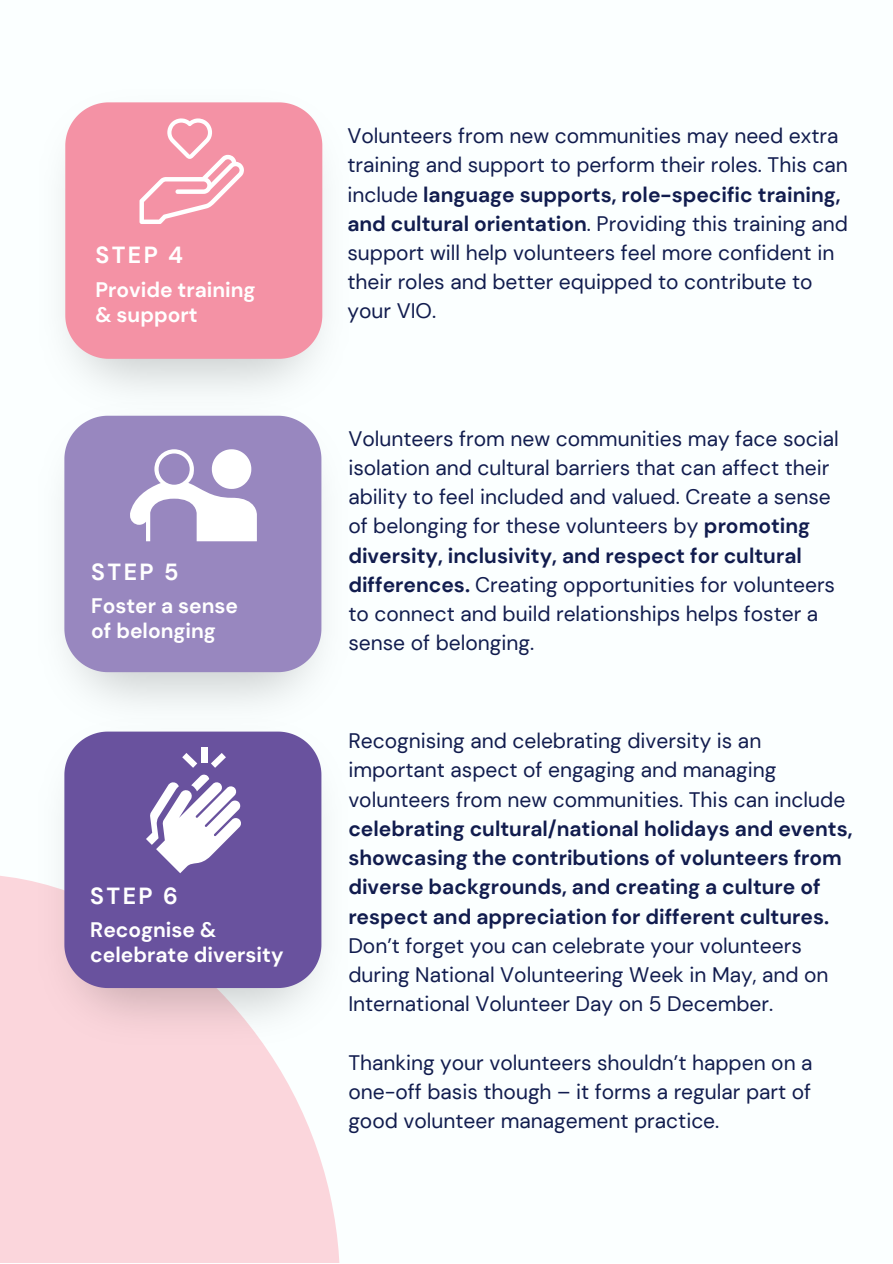
<style>
.page{position:relative;width:893px;height:1264px;background:#fff}
.page>*{position:absolute;margin:0;border:0;box-sizing:border-box;transform-origin:0 0}
.t1{font:700 23.25px "DM Sans";letter-spacing:.105em;color:#fff}
.t2{font:21px/29.2px "DM Sans";color:#111c4e}
.t3{font:700 21px/24.8px "DM Sans";color:#fff}
.s1{font-weight:700}
</style>
<div class="page">
<div style="left:0;top:0;width:892px;height:1262px;background:#fbffff"></div>
<div style="left:65px;top:102px;width:257px;height:257px;background:#f492a5"></div>
<div style="left:64px;top:416px;width:257px;height:256px;background:#9887bf"></div>
<svg style="left:0;top:876px;width:340px;height:386px;fill:#fbd6dc"></svg>
<img style="left:38px;top:769px;width:302px;height:275px">
<div style="left:64px;top:731px;width:257px;height:257px;background:#69529e"></div>
<svg style="left:146px;top:774px;width:95px;height:99px"></svg>
<div style="left:201px;top:747px;width:6px;height:15px;background:#fff"></div>
<svg style="left:211px;top:753px;width:15px;height:14px"></svg>
<svg style="left:182px;top:753px;width:15px;height:14px"></svg>
<svg style="left:130px;top:449px;width:127px;height:92px"></svg>
<svg style="left:139px;top:118px;width:105px;height:106px"></svg>
<p class="t1" style="left:95px;top:240px;width:89px">STEP 4</p>
<p class="t3" style="left:95px;top:277px;width:162px">Provide training</p>
<p class="t3" style="left:95px;top:302px;width:104px">&amp; support</p>
<p class="t1" style="left:91px;top:556px;width:89px">STEP 5</p>
<p class="t3" style="left:91px;top:593px;width:148px">Foster a sense</p>
<p class="t3" style="left:91px;top:618px;width:126px">of belonging</p>
<p class="t1" style="left:90px;top:881px;width:89px">STEP 6</p>
<p class="t3" style="left:90px;top:917px;width:195px">Recognise &amp; celebrate diversity</p>
<p class="t2" style="left:347px;top:121px;width:502px">Volunteers from new communities may need extra training and support to perform their roles. This can include <span class="s1">language supports, role-specific training, and cultural orientation</span>. Providing this training and support will help volunteers feel more confident in their roles and better equipped to contribute to your VIO.</p>
<p class="t2" style="left:348px;top:424px;width:492px">Volunteers from new communities may face social isolation and cultural barriers that can affect their ability to feel included and valued. Create a sense of belonging for these volunteers by <span class="s1">promoting diversity, inclusivity, and respect for cultural differences.</span> Creating opportunities for volunteers to connect and build relationships helps foster a sense of belonging.</p>
<p class="t2" style="left:348px;top:726px;width:505px">Recognising and celebrating diversity is an important aspect of engaging and managing volunteers from new communities. This can include <span class="s1">celebrating cultural/national holidays and events, showcasing the contributions of volunteers from diverse backgrounds, and creating a culture of respect and appreciation for different cultures.<br></span>Don’t forget you can celebrate your volunteers during National Volunteering Week in May, and on International Volunteer Day on 5 December.</p>
<p class="t2" style="left:348px;top:1048px;width:465px;text-align:justify">Thanking your volunteers shouldn’t happen on a one-off basis though – it forms a regular part of good volunteer management practice.</p>
</div>
